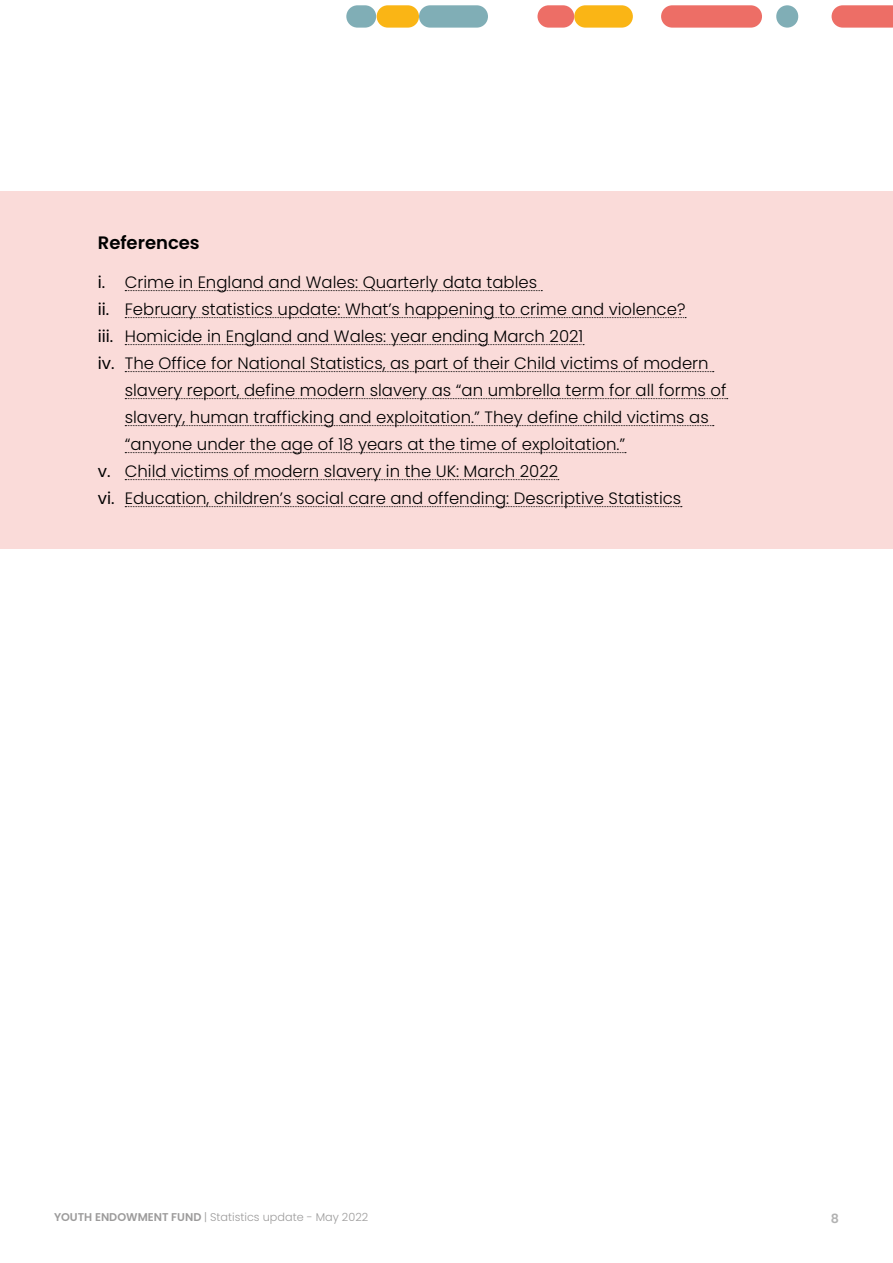
<style>
.page{position:relative;width:893px;height:1263px;background:#fff}
.page>*{position:absolute;margin:0;border:0;box-sizing:border-box;transform-origin:0 0}
.t1{font:600 18px "Poppins";color:#000}
.t2{font:300 16.5px "Poppins";color:#000}
.t3{font:600 12.75px "Poppins";color:#b2b2b2}
.t4{font:300 11.25px "Poppins";color:#9c9b9b}
.s1{font-weight:400}
.s2{font-weight:600}
</style>
<div class="page">
<div style="left:419px;top:5px;width:69px;height:23px;background:#80aeb6;border-radius:11px"></div>
<div style="left:574px;top:5px;width:59px;height:23px;background:#fab515;border-radius:11px"></div>
<div style="left:776px;top:5px;width:22px;height:23px;background:#80aeb6;border-radius:11px"></div>
<svg style="left:832px;top:5px;width:61px;height:23px"></svg>
<div style="left:537px;top:5px;width:37px;height:23px;background:#ed6e66;border-radius:11px"></div>
<div style="left:661px;top:5px;width:101px;height:23px;background:#ed6e66;border-radius:11px"></div>
<div style="left:346px;top:5px;width:30px;height:23px;background:#80aeb6;border-radius:11px"></div>
<div style="left:377px;top:5px;width:42px;height:23px;background:#fab515;border-radius:11px"></div>
<div style="left:0;top:191px;width:893px;height:358px;background:#fadbd9"></div>
<svg style="left:125px;top:290px;width:417px;height:1px"></svg>
<svg style="left:125px;top:317px;width:561px;height:1px"></svg>
<svg style="left:125px;top:344px;width:459px;height:1px"></svg>
<svg style="left:125px;top:371px;width:589px;height:1px"></svg>
<svg style="left:125px;top:398px;width:603px;height:1px"></svg>
<svg style="left:125px;top:425px;width:589px;height:1px"></svg>
<svg style="left:125px;top:452px;width:501px;height:1px"></svg>
<svg style="left:125px;top:479px;width:434px;height:1px"></svg>
<svg style="left:125px;top:506px;width:557px;height:1px"></svg>
<p class="t1" style="left:98px;top:232px;width:103px">References</p>
<p class="t2" style="left:98px;top:272px;width:441px"><span class="s1">i.</span> Crime in England and Wales: Quarterly data tables</p>
<p class="t2" style="left:98px;top:299px;width:589px"><span class="s1">ii.</span> February statistics update: What’s happening to crime and violence?</p>
<p class="t2" style="left:98px;top:326px;width:487px"><span class="s1">iii.</span> Homicide in England and Wales: year ending March 2021</p>
<p class="t2" style="left:98px;top:353px;width:612px"><span class="s1">iv.</span> The Office for National Statistics, as part of their Child victims of modern</p>
<p class="t2" style="left:125px;top:380px;width:603px">slavery report, define modern slavery as “an umbrella term for all forms of</p>
<p class="t2" style="left:125px;top:407px;width:585px">slavery, human trafficking and exploitation.” They define child victims as</p>
<p class="t2" style="left:125px;top:434px;width:502px">“anyone under the age of 18 years at the time of exploitation.”</p>
<p class="t2" style="left:98px;top:461px;width:462px"><span class="s1">v.</span> Child victims of modern slavery in the UK: March 2022</p>
<p class="t2" style="left:98px;top:488px;width:585px"><span class="s1">vi.</span> Education, children’s social care and offending: Descriptive Statistics</p>
<p class="t4" style="left:54px;top:1211px;width:316px"><span class="s2">YOUTH ENDOWMENT FUND</span> | Statistics update - May 2022</p>
<p class="t3" style="left:831px;top:1211px;width:10px">8</p>
</div>
